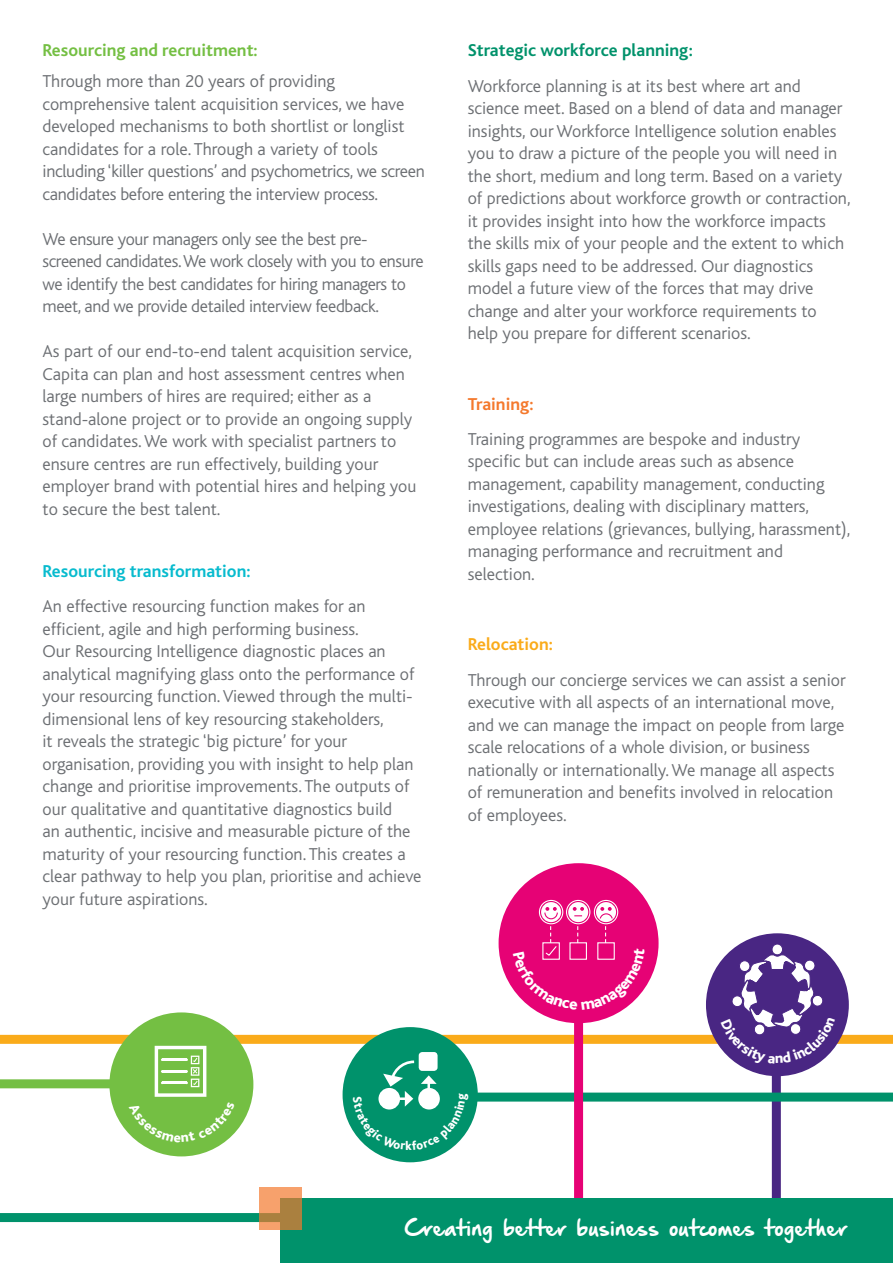
<style>
.page{position:relative;width:893px;height:1263px;background:#fff}
.page>*{position:absolute;margin:0;border:0;box-sizing:border-box;transform-origin:0 0}
.t1{font:19.5px "Hand Of Sean Demo";color:#fff}
.t2{font:300 18px/22.5px "Bliss";color:#6c6f73}
.t3{font:300 18px/22.5px "Bliss";letter-spacing:-.02em;color:#6c6f73}
.t4{font:700 18px "Bliss";color:#00926b}
.t5{font:700 18px "Bliss";color:#74bf43}
.t6{font:700 18px "Bliss";color:#08bbce}
.t7{font:700 18px "Bliss";color:#faab1a}
.t8{font:700 18px "Bliss";color:#f4792d}
</style>
<div class="page">
<div style="left:772px;top:1060px;width:9px;height:151px;background:#492683"></div>
<svg style="left:0;top:863px;width:893px;height:185px"></svg>
<div style="left:462px;top:1092px;width:431px;height:9px;background:#00926b"></div>
<div style="left:343px;top:1027px;width:135px;height:135px;background:#00926b;border-radius:50%"></div>
<div style="left:419px;top:1052px;width:19px;height:19px;border:3px solid #fff;border-radius:2px"></div>
<div style="left:706px;top:933px;width:143px;height:143px;background:#492683;border-radius:50%"></div>
<div style="left:574px;top:969px;width:9px;height:294px;background:#e60275"></div>
<div style="left:281px;top:1199px;width:612px;height:64px;background:#00926b"></div>
<svg style="left:260px;top:1226px;width:42px;height:4px"></svg>
<div style="left:499px;top:863px;width:160px;height:160px;background:#e60275;border-radius:50%"></div>
<div style="left:539px;top:900px;width:24px;height:24px;border:1px solid #fff;border-radius:50%"></div>
<div style="left:541px;top:902px;width:20px;height:20px;background:#fff;border-radius:50%"></div>
<div style="left:566px;top:900px;width:24px;height:24px;border:1px solid #fff;border-radius:50%"></div>
<div style="left:568px;top:902px;width:20px;height:20px;background:#fff;border-radius:50%"></div>
<div style="left:594px;top:900px;width:24px;height:24px;border:1px solid #fff;border-radius:50%"></div>
<div style="left:596px;top:902px;width:20px;height:20px;background:#fff;border-radius:50%"></div>
<svg style="left:544px;top:907px;width:14px;height:13px"></svg>
<svg style="left:573px;top:907px;width:11px;height:9px"></svg>
<svg style="left:599px;top:907px;width:14px;height:13px"></svg>
<div style="left:109px;top:1012px;width:144px;height:144px;background:#74bf43;border-radius:50%"></div>
<div style="left:155px;top:1046px;width:51px;height:51px;border:3px solid #fff"></div>
<svg style="left:721px;top:943px;width:114px;height:122px"></svg>
<svg style="left:513px;top:926px;width:132px;height:84px"></svg>
<svg style="left:0;top:1055px;width:469px;height:171px"></svg>
<p class="t5" style="left:43px;top:41px;width:217px">Resourcing and recruitment:</p>
<p class="t2" style="left:43px;top:70px;width:384px">Through more than 20 years of providing comprehensive talent acquisition services, we have developed mechanisms to both shortlist or longlist candidates for a role. Through a variety of tools including ‘killer questions’ and psychometrics, we screen candidates before entering the interview process.</p>
<p class="t3" style="left:43px;top:228px;width:383px">We ensure your managers only see the best pre&shy;screened candidates. We work closely with you to ensure we identify the best candidates for hiring managers to meet, and we provide detailed interview feedback.</p>
<p class="t2" style="left:43px;top:340px;width:375px">As part of our end-to-end talent acquisition service, Capita can plan and host assessment centres when large numbers of hires are required; either as a stand-alone project or to provide an ongoing supply of candidates. We work with specialist partners to ensure centres are run effectively, building your employer brand with potential hires and helping you to secure the best talent.</p>
<p class="t6" style="left:43px;top:562px;width:209px">Resourcing transformation:</p>
<p class="t2" style="left:43px;top:595px;width:381px">An effective resourcing function makes for an efficient, agile and high performing business.<br>Our Resourcing Intelligence diagnostic places an analytical magnifying glass onto the performance of your resourcing function. Viewed through the multi&shy;dimensional lens of key resourcing stakeholders,<br>it reveals the strategic ‘big picture’ for your organisation, providing you with insight to help plan change and prioritise improvements. The outputs of our qualitative and quantitative diagnostics build<br>an authentic, incisive and measurable picture of the maturity of your resourcing function. This creates a clear pathway to help you plan, prioritise and achieve your future aspirations.</p>
<p class="t4" style="left:468px;top:41px;width:227px">Strategic workforce planning:</p>
<p class="t2" style="left:468px;top:75px;width:384px">Workforce planning is at its best where art and science meet. Based on a blend of data and manager insights, our Workforce Intelligence solution enables you to draw a picture of the people you will need in the short, medium and long term. Based on a variety of predictions about workforce growth or contraction, it provides insight into how the workforce impacts the skills mix of your people and the extent to which skills gaps need to be addressed. Our diagnostics model a future view of the forces that may drive change and alter your workforce requirements to help you prepare for different scenarios.</p>
<p class="t8" style="left:468px;top:394px;width:68px">Training:</p>
<p class="t2" style="left:468px;top:428px;width:384px">Training programmes are bespoke and industry specific but can include areas such as absence management, capability management, conducting investigations, dealing with disciplinary matters, employee relations (grievances, bullying, harassment), managing performance and recruitment and selection.</p>
<p class="t7" style="left:468px;top:635px;width:87px">Relocation:</p>
<p class="t2" style="left:468px;top:669px;width:379px">Through our concierge services we can assist a senior executive with all aspects of an international move, and we can manage the impact on people from large scale relocations of a whole division, or business nationally or internationally. We manage all aspects of remuneration and benefits involved in relocation of employees.</p>
<p class="t1" style="left:405px;top:1217px;width:444px">Creating better business outcomes together</p>
</div>
